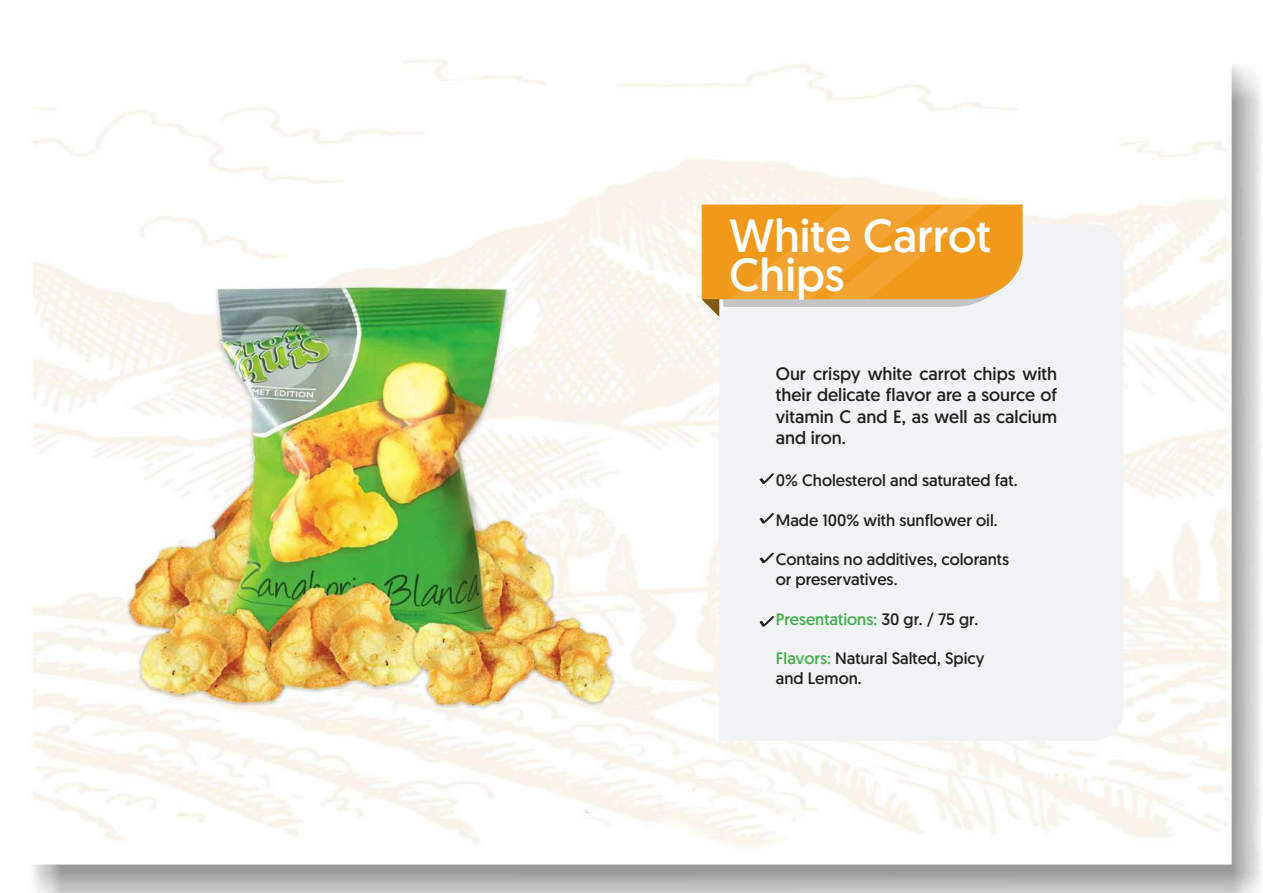
<style>
.page{position:relative;width:1263px;height:893px;background:#fff}
.page>*{position:absolute;margin:0;border:0;box-sizing:border-box;transform-origin:0 0}
.t1{font:46.5px/39px "Geomanist";color:#fff}
.t2{font:18px/21.6px "Geomanist";color:#231f20;text-align:justify}
.t3{font:16.5px/19.8px "Geomanist";color:#231f20}
.t4{font:16.5px "Geomanist";color:#3faf49}
.s1{color:#231f20}
.s2{color:#3faf49}
</style>
<div class="page">
<img style="left:32px;top:59px;width:1229px;height:833px">
<div style="left:719px;top:224px;width:404px;height:517px;background:#f2f3f4"></div>
<svg style="left:702px;top:205px;width:320px;height:138px"></svg>
<svg style="left:759px;top:616px;width:15px;height:11px"></svg>
<svg style="left:759px;top:473px;width:15px;height:11px"></svg>
<svg style="left:759px;top:513px;width:15px;height:11px"></svg>
<svg style="left:759px;top:553px;width:15px;height:10px"></svg>
<h1 class="t1" style="left:729px;top:216px;width:263px">White Carrot<br>Chips</h1>
<p class="t2" style="left:776px;top:362px;width:283px">Our crispy white carrot chips with their delicate flavor are a source of vitamin C and E, as well as calcium and iron.</p>
<p class="t3" style="left:776px;top:470px;width:243px">0% Cholesterol and saturated fat.</p>
<p class="t3" style="left:776px;top:510px;width:223px">Made 100% with sunflower oil.</p>
<p class="t3" style="left:776px;top:549px;width:235px">Contains no additives, colorants or preservatives.</p>
<p class="t4" style="left:776px;top:608px;width:204px">Presentations: <span class="s1">30 gr. / 75 gr.</span></p>
<p class="t3" style="left:776px;top:648px;width:210px"><span class="s2">Flavors:</span> Natural Salted, Spicy and Lemon.</p>
</div>
